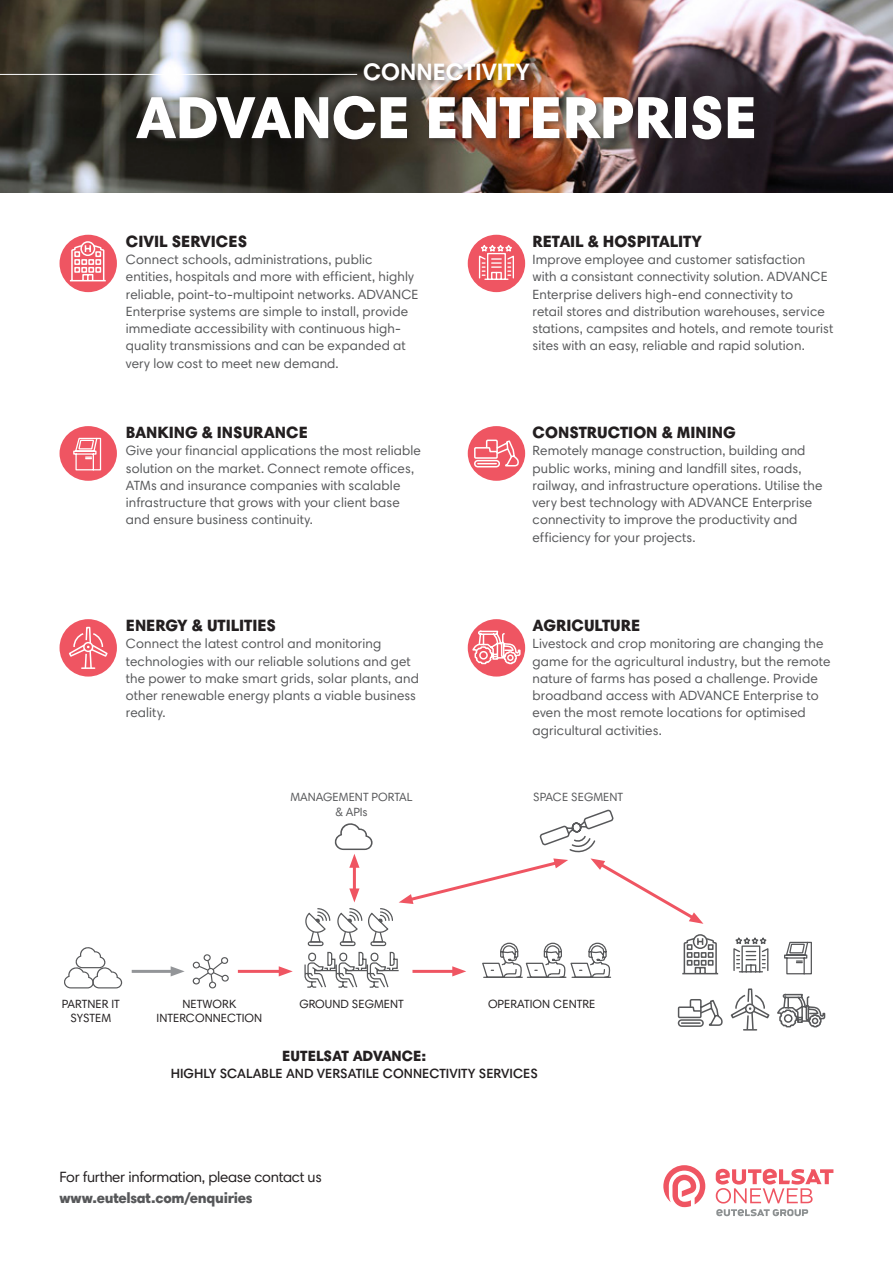
<style>
.page{position:relative;width:893px;height:1263px;background:#fff}
.page>*{position:absolute;margin:0;border:0;box-sizing:border-box;transform-origin:0 0}
.t1{font:900 60px "Harmonia Sans Pro Cyr";letter-spacing:-.005em;color:#fff}
.t2{font:700 24px "Harmonia Sans Pro Cyr";letter-spacing:-.005em;color:#fff}
.t3{font:900 16.5px "Harmonia Sans Pro Cyr";color:#231f20}
.t4{font:15px "Harmonia Sans Pro Cyr";letter-spacing:-.02em;color:#231f20}
.t5{font:900 15px "Harmonia Sans Pro Cyr";letter-spacing:-.02em;color:#57585a}
.t6{font:900 15px "Harmonia Sans Pro Cyr";color:#231f20}
.Body{font:13.5px/17.2px "Harmonia Sans Pro Cyr";letter-spacing:.01em;color:#57585a}
.t7{font:600 13.5px "Harmonia Sans Pro Cyr";color:#231f20}
.t8{font:12px/14.4px "Harmonia Sans Pro Cyr";color:#231f20;text-align:center}
.t9{font:12px/14.4px "Harmonia Sans Pro Cyr";color:#57585a;text-align:center}
</style>
<div class="page">
<svg style="left:663px;top:1165px;width:42px;height:42px"></svg>
<svg style="left:716px;top:1169px;width:117px;height:34px"></svg>
<svg style="left:716px;top:1209px;width:92px;height:7px"></svg>
<div style="left:468px;top:426px;width:57px;height:55px;background:#ef5562;border-radius:50%"></div>
<div style="left:468px;top:619px;width:57px;height:57px;background:#ef5562;border-radius:50%"></div>
<div style="left:468px;top:235px;width:57px;height:57px;background:#ef5562;border-radius:50%"></div>
<div style="left:60px;top:235px;width:57px;height:57px;background:#ef5562;border-radius:50%"></div>
<div style="left:60px;top:426px;width:57px;height:55px;background:#ef5562;border-radius:50%"></div>
<div style="left:60px;top:619px;width:57px;height:57px;background:#ef5562;border-radius:50%"></div>
<img style="left:0;top:0;width:893px;height:192px">
<div style="left:135px;top:94px;width:626px;height:52px;background:#231f20;opacity:.5"></div>
<div style="left:362px;top:62px;width:174px;height:26px;background:#231f20;opacity:.5"></div>
<hr style="left:0;top:74px;width:357px;height:1px;background:#fff">
<svg style="left:68px;top:240px;width:39px;height:42px"></svg>
<svg style="left:478px;top:245px;width:36px;height:35px"></svg>
<svg style="left:68px;top:626px;width:41px;height:44px"></svg>
<svg style="left:73px;top:437px;width:29px;height:34px"></svg>
<svg style="left:472px;top:630px;width:49px;height:35px"></svg>
<svg style="left:473px;top:431px;width:47px;height:37px"></svg>
<svg style="left:192px;top:954px;width:37px;height:35px"></svg>
<svg style="left:64px;top:947px;width:58px;height:41px"></svg>
<hr style="left:132px;top:970px;width:43px;height:3px;background:#939598">
<svg style="left:171px;top:966px;width:14px;height:10px"></svg>
<hr style="left:238px;top:970px;width:45px;height:3px;background:#ef5562">
<svg style="left:279px;top:966px;width:14px;height:10px"></svg>
<svg style="left:304px;top:809px;width:522px;height:222px"></svg>
<p class="t2" style="left:363px;top:57px;width:168px">CONNECTIVITY</p>
<p class="t1" style="left:136px;top:79px;width:623px">ADVANCE ENTERPRISE</p>
<p class="t3" style="left:126px;top:230px;width:123px">CIVIL SERVICES</p>
<p class="Body" style="left:126px;top:251px;width:294px">Connect schools, administrations, public entities, hospitals and more with efficient, highly reliable, point-to-multipoint networks. ADVANCE Enterprise systems are simple to install, provide immediate accessibility with continuous high&shy;quality transmissions and can be expanded at very low cost to meet new demand.</p>
<p class="t3" style="left:126px;top:422px;width:183px">BANKING &amp; INSURANCE</p>
<p class="Body" style="left:126px;top:442px;width:297px">Give your financial applications the most reliable solution on the market. Connect remote offices, ATMs and insurance companies with scalable infrastructure that grows with your client base and ensure business continuity.</p>
<p class="t3" style="left:126px;top:615px;width:152px">ENERGY &amp; UTILITIES</p>
<p class="Body" style="left:126px;top:635px;width:295px">Connect the latest control and monitoring technologies with our reliable solutions and get the power to make smart grids, solar plants, and other renewable energy plants a viable business reality.</p>
<p class="t9" style="left:291px;top:790px;width:124px">MANAGEMENT PORTAL &amp; APIs</p>
<p class="t3" style="left:533px;top:230px;width:171px">RETAIL &amp; HOSPITALITY</p>
<p class="Body" style="left:533px;top:251px;width:302px">Improve employee and customer satisfaction<br>with a consistant connectivity solution. ADVANCE Enterprise delivers high-end connectivity to<br>retail stores and distribution warehouses, service stations, campsites and hotels, and remote tourist sites with an easy, reliable and rapid solution.</p>
<p class="t3" style="left:533px;top:422px;width:205px">CONSTRUCTION &amp; MINING</p>
<p class="Body" style="left:533px;top:442px;width:291px">Remotely manage construction, building and public works, mining and landfill sites, roads, railway, and infrastructure operations. Utilise the very best technology with ADVANCE Enterprise connectivity to improve the productivity and efficiency for your projects.</p>
<p class="t3" style="left:533px;top:615px;width:109px">AGRICULTURE</p>
<p class="Body" style="left:533px;top:635px;width:299px">Livestock and crop monitoring are changing the game for the agricultural industry, but the remote nature of farms has posed a challenge. Provide broadband access with ADVANCE Enterprise to even the most remote locations for optimised agricultural activities.</p>
<p class="t9" style="left:533px;top:790px;width:91px">SPACE SEGMENT</p>
<p class="t8" style="left:62px;top:996px;width:60px">PARTNER IT<br>SYSTEM</p>
<p class="t8" style="left:183px;top:996px;width:55px">NETWORK</p>
<p class="t8" style="left:157px;top:1011px;width:107px">INTERCONNECTION</p>
<p class="t8" style="left:299px;top:996px;width:106px">GROUND SEGMENT</p>
<p class="t8" style="left:488px;top:996px;width:109px">OPERATION CENTRE</p>
<p class="t6" style="left:282px;top:1046px;width:146px">EUTELSAT ADVANCE:</p>
<p class="t7" style="left:171px;top:1065px;width:369px">HIGHLY SCALABLE AND VERSATILE CONNECTIVITY SERVICES</p>
<p class="t4" style="left:60px;top:1168px;width:264px">For further information, please contact us</p>
<p class="t5" style="left:60px;top:1188px;width:195px">www.eutelsat.com/enquiries</p>
</div>
